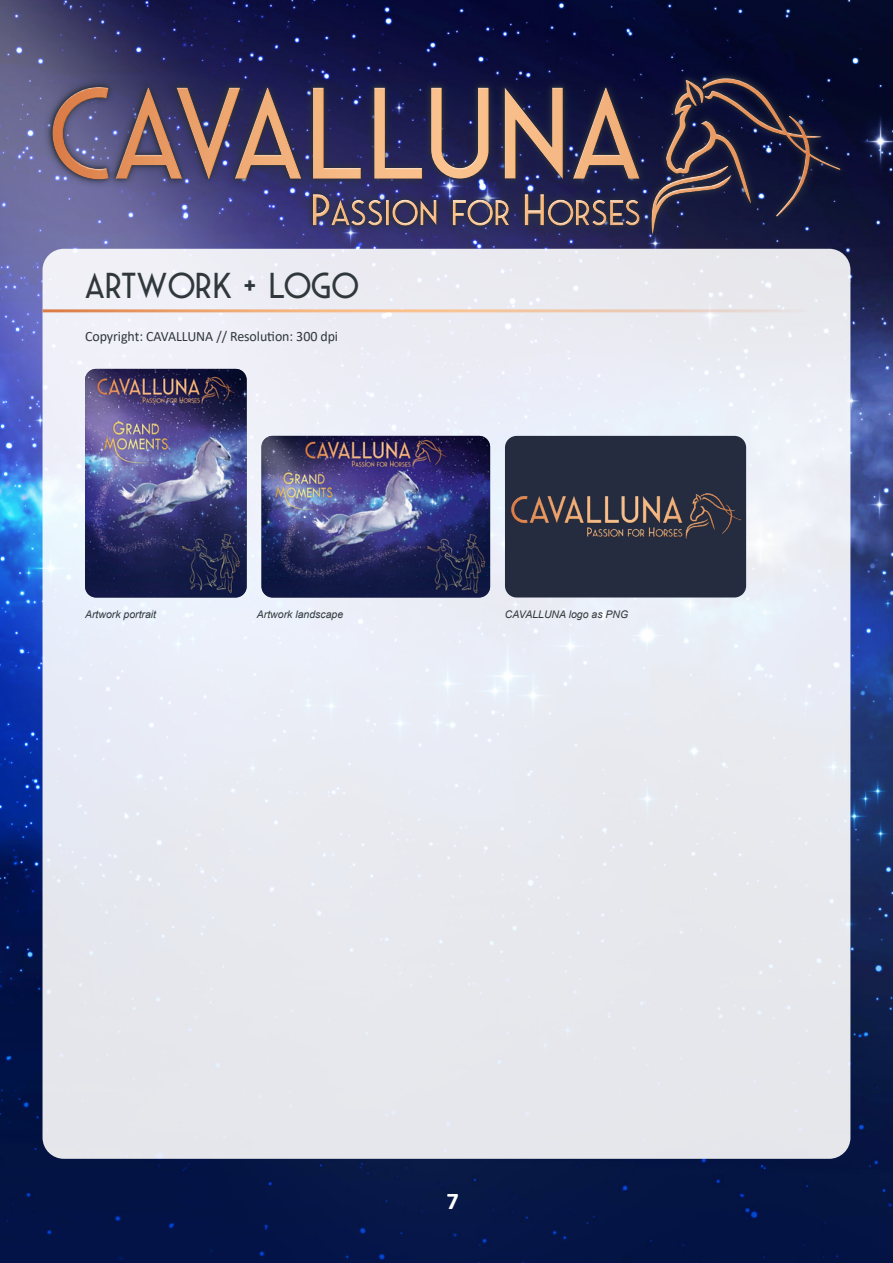
<style>
.page{position:relative;width:893px;height:1263px;background:#fff}
.page>*{position:absolute;margin:0;border:0;box-sizing:border-box;transform-origin:0 0}
.t1{font:36px "Saveur Sans";color:#30383b}
.t2{font:700 24px "Calibri";color:#fff}
.t3{font:14.25px "Calibri";letter-spacing:-.005em;color:#30383b}
.t4{font:italic 10.5px "Arial";color:#30383b}
</style>
<div class="page">
<img style="left:0;top:0;width:893px;height:1263px">
<div style="left:43px;top:69px;width:806px;height:174px;background:#2c323d;opacity:.8"></div>
<svg style="left:51px;top:77px;width:790px;height:4px;background:#1d1d4a"></svg>
<svg style="left:51px;top:81px;width:790px;height:154px;background:#4f445e"></svg>
<div style="left:43px;top:249px;width:807px;height:910px;background:#e8eaf0;border-radius:21px"></div>
<hr style="left:43px;top:309px;width:765px;height:3px;background:#fff">
<img style="left:261px;top:436px;width:229px;height:161px">
<img style="left:85px;top:369px;width:162px;height:228px">
<div style="left:505px;top:436px;width:241px;height:161px;background:#252c3f;border-radius:12px"></div>
<img style="left:512px;top:493px;width:229px;height:45px">
<h1 class="t1" style="left:85px;top:267px;width:275px">ARTWORK + LOGO</h1>
<h3 class="t3" style="left:85px;top:327px;width:255px">Copyright: CAVALLUNA // Resolution: 300 dpi</h3>
<p class="t4" style="left:85px;top:607px;width:73px">Artwork portrait</p>
<p class="t4" style="left:257px;top:607px;width:88px">Artwork landscape</p>
<p class="t4" style="left:505px;top:607px;width:125px">CAVALLUNA logo as PNG</p>
<h2 class="t2" style="left:447px;top:1184px;width:14px">7</h2>
</div>
